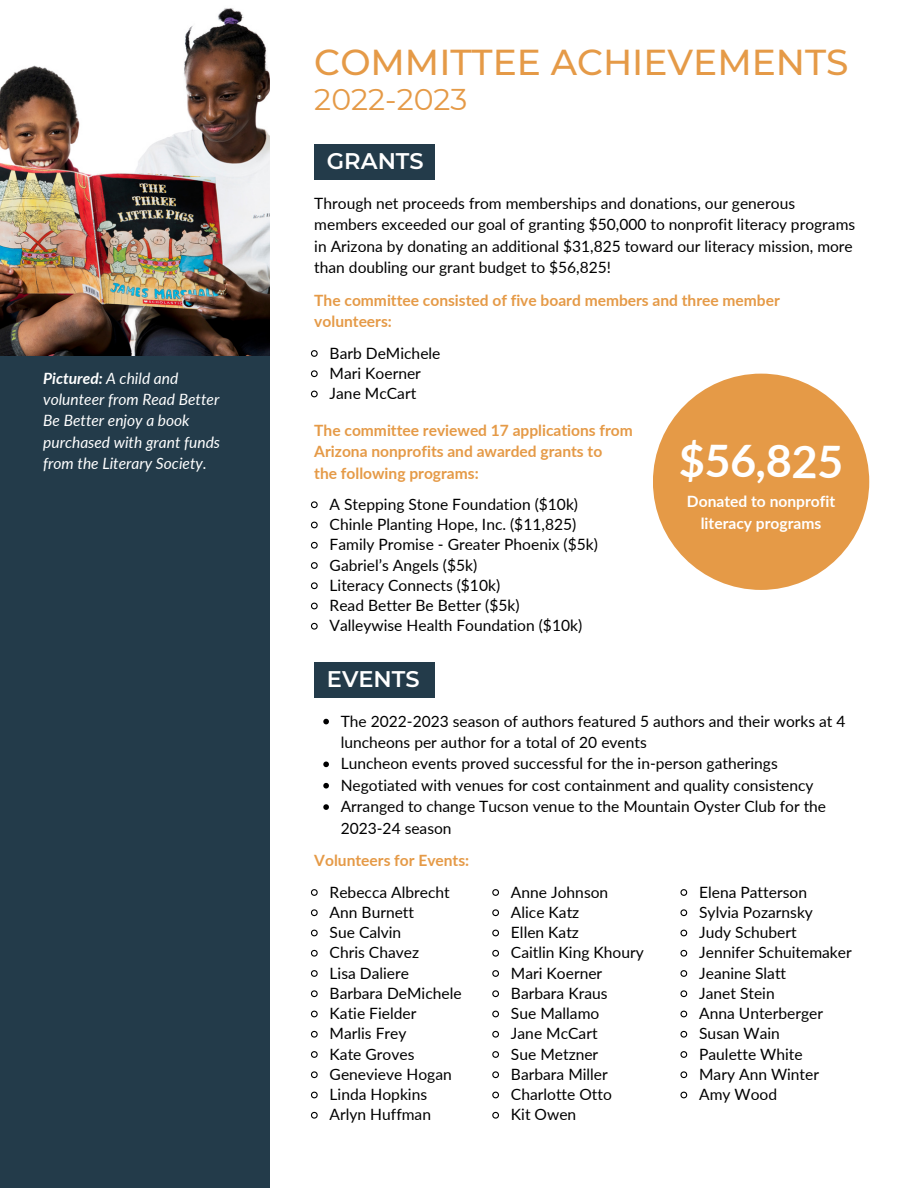
<style>
.page{position:relative;width:918px;height:1188px;background:#fff}
.page>*{position:absolute;margin:0;border:0;box-sizing:border-box;transform-origin:0 0}
.t1{font:700 45px "Lato";color:#fff}
.t2{font:500 36px "Montserrat";color:#e59a47}
.t3{font:30px "Montserrat";color:#e59a47}
.t4{font:600 22.5px "Montserrat";color:#fff}
.t5{font:15.6px "Lato";color:#000}
.t6{font:15.6px/21.3px "Lato";color:#000001}
.t7{font:700 15.6px/21.3px "Lato";color:#e59a47}
.t8{font:italic 15.6px/21.3px "Lato";color:#fff}
.t9{font:700 15.6px/21.3px "Lato";color:#fff;text-align:center}
.s1{font-weight:700}
</style>
<div class="page">
<div style="left:0;top:0;width:270px;height:1188px;background:#233b4a"></div>
<img style="left:0;top:0;width:270px;height:355px">
<div style="left:314px;top:144px;width:121px;height:36px;background:#233b4a"></div>
<svg style="left:310px;top:350px;width:8px;height:7px"></svg>
<svg style="left:310px;top:370px;width:8px;height:8px"></svg>
<svg style="left:311px;top:390px;width:7px;height:8px"></svg>
<svg style="left:310px;top:501px;width:8px;height:8px"></svg>
<svg style="left:311px;top:521px;width:7px;height:8px"></svg>
<svg style="left:310px;top:541px;width:8px;height:8px"></svg>
<svg style="left:310px;top:562px;width:8px;height:7px"></svg>
<svg style="left:310px;top:582px;width:8px;height:8px"></svg>
<svg style="left:311px;top:602px;width:7px;height:8px"></svg>
<svg style="left:310px;top:622px;width:8px;height:8px"></svg>
<svg style="left:323px;top:719px;width:6px;height:5px"></svg>
<svg style="left:323px;top:762px;width:6px;height:5px"></svg>
<svg style="left:323px;top:783px;width:6px;height:6px"></svg>
<svg style="left:323px;top:804px;width:6px;height:6px"></svg>
<div style="left:314px;top:662px;width:121px;height:36px;background:#233b4a"></div>
<svg style="left:492px;top:889px;width:7px;height:7px"></svg>
<svg style="left:492px;top:909px;width:7px;height:8px"></svg>
<svg style="left:492px;top:929px;width:7px;height:8px"></svg>
<svg style="left:492px;top:949px;width:7px;height:8px"></svg>
<svg style="left:492px;top:970px;width:7px;height:7px"></svg>
<svg style="left:492px;top:990px;width:7px;height:8px"></svg>
<svg style="left:492px;top:1010px;width:7px;height:8px"></svg>
<svg style="left:492px;top:1030px;width:7px;height:8px"></svg>
<svg style="left:492px;top:1051px;width:7px;height:7px"></svg>
<svg style="left:492px;top:1071px;width:7px;height:8px"></svg>
<svg style="left:492px;top:1091px;width:7px;height:8px"></svg>
<svg style="left:492px;top:1111px;width:7px;height:8px"></svg>
<svg style="left:680px;top:889px;width:8px;height:7px"></svg>
<svg style="left:680px;top:909px;width:8px;height:8px"></svg>
<svg style="left:680px;top:929px;width:8px;height:8px"></svg>
<svg style="left:680px;top:949px;width:8px;height:8px"></svg>
<svg style="left:680px;top:970px;width:8px;height:7px"></svg>
<svg style="left:680px;top:990px;width:8px;height:8px"></svg>
<svg style="left:680px;top:1010px;width:8px;height:8px"></svg>
<svg style="left:680px;top:1030px;width:8px;height:8px"></svg>
<svg style="left:680px;top:1051px;width:8px;height:7px"></svg>
<svg style="left:680px;top:1071px;width:8px;height:8px"></svg>
<svg style="left:680px;top:1091px;width:8px;height:8px"></svg>
<svg style="left:310px;top:889px;width:8px;height:7px"></svg>
<svg style="left:310px;top:909px;width:8px;height:8px"></svg>
<svg style="left:311px;top:929px;width:7px;height:8px"></svg>
<svg style="left:310px;top:949px;width:8px;height:8px"></svg>
<svg style="left:310px;top:970px;width:8px;height:7px"></svg>
<svg style="left:310px;top:990px;width:8px;height:8px"></svg>
<svg style="left:311px;top:1010px;width:7px;height:8px"></svg>
<svg style="left:310px;top:1030px;width:8px;height:8px"></svg>
<svg style="left:310px;top:1051px;width:8px;height:7px"></svg>
<svg style="left:310px;top:1071px;width:8px;height:8px"></svg>
<svg style="left:311px;top:1091px;width:7px;height:8px"></svg>
<svg style="left:310px;top:1111px;width:8px;height:8px"></svg>
<div style="left:653px;top:374px;width:216px;height:216px;background:#e59a47;border-radius:50%"></div>
<p class="t8" style="left:43px;top:367px;width:178px"><span class="s1">Pictured:</span> A child and volunteer from Read Better<br>Be Better enjoy a book purchased with grant funds from the Literary Society.</p>
<p class="t2" style="left:314px;top:40px;width:536px">COMMITTEE ACHIEVEMENTS</p>
<p class="t3" style="left:314px;top:81px;width:155px">2022-2023</p>
<p class="t4" style="left:327px;top:147px;width:98px">GRANTS</p>
<p class="t6" style="left:314px;top:192px;width:542px">Through net proceeds from memberships and donations, our generous members exceeded our goal of granting $50,000 to nonprofit literacy programs in Arizona by donating an additional $31,825 toward our literacy mission, more than doubling our grant budget to $56,825!</p>
<p class="t7" style="left:314px;top:289px;width:467px">The committee consisted of five board members and three member volunteers:</p>
<p class="t5" style="left:330px;top:343px;width:112px">Barb DeMichele</p>
<p class="t5" style="left:330px;top:363px;width:93px">Mari Koerner</p>
<p class="t5" style="left:330px;top:384px;width:88px">Jane McCart</p>
<p class="t7" style="left:314px;top:419px;width:320px">The committee reviewed 17 applications from</p>
<p class="t7" style="left:314px;top:441px;width:289px">Arizona nonprofits and awarded grants to</p>
<p class="t7" style="left:314px;top:462px;width:166px">the following programs:</p>
<p class="t5" style="left:330px;top:494px;width:250px">A Stepping Stone Foundation ($10k)</p>
<p class="t5" style="left:330px;top:515px;width:248px">Chinle Planting Hope, Inc. ($11,825)</p>
<p class="t5" style="left:330px;top:535px;width:270px">Family Promise - Greater Phoenix ($5k)</p>
<p class="t5" style="left:330px;top:555px;width:149px">Gabriel’s Angels ($5k)</p>
<p class="t5" style="left:330px;top:575px;width:172px">Literacy Connects ($10k)</p>
<p class="t5" style="left:330px;top:596px;width:191px">Read Better Be Better ($5k)</p>
<p class="t5" style="left:330px;top:616px;width:254px">Valleywise Health Foundation ($10k)</p>
<p class="t4" style="left:327px;top:665px;width:94px">EVENTS</p>
<p class="t1" style="left:679px;top:433px;width:166px">$56,825</p>
<p class="t9" style="left:687px;top:490px;width:150px">Donated to nonprofit literacy programs</p>
<p class="t6" style="left:341px;top:710px;width:506px">The 2022-2023 season of authors featured 5 authors and their works at 4 luncheons per author for a total of 20 events</p>
<p class="t6" style="left:341px;top:753px;width:439px">Luncheon events proved successful for the in-person gatherings</p>
<p class="t6" style="left:341px;top:774px;width:474px">Negotiated with venues for cost containment and quality consistency</p>
<p class="t6" style="left:341px;top:795px;width:487px">Arranged to change Tucson venue to the Mountain Oyster Club for the<br>2023-24 season</p>
<p class="t7" style="left:314px;top:849px;width:156px">Volunteers for Events:</p>
<p class="t5" style="left:330px;top:882px;width:122px">Rebecca Albrecht</p>
<p class="t5" style="left:330px;top:902px;width:86px">Ann Burnett</p>
<p class="t5" style="left:330px;top:923px;width:73px">Sue Calvin</p>
<p class="t5" style="left:330px;top:943px;width:91px">Chris Chavez</p>
<p class="t5" style="left:330px;top:963px;width:81px">Lisa Daliere</p>
<p class="t5" style="left:330px;top:983px;width:133px">Barbara DeMichele</p>
<p class="t5" style="left:330px;top:1004px;width:88px">Katie Fielder</p>
<p class="t5" style="left:330px;top:1024px;width:78px">Marlis Frey</p>
<p class="t5" style="left:330px;top:1044px;width:86px">Kate Groves</p>
<p class="t5" style="left:330px;top:1064px;width:124px">Genevieve Hogan</p>
<p class="t5" style="left:330px;top:1085px;width:99px">Linda Hopkins</p>
<p class="t5" style="left:330px;top:1105px;width:103px">Arlyn Huffman</p>
<p class="t5" style="left:511px;top:882px;width:99px">Anne Johnson</p>
<p class="t5" style="left:511px;top:902px;width:70px">Alice Katz</p>
<p class="t5" style="left:511px;top:923px;width:70px">Ellen Katz</p>
<p class="t5" style="left:511px;top:943px;width:134px">Caitlin King Khoury</p>
<p class="t5" style="left:511px;top:963px;width:93px">Mari Koerner</p>
<p class="t5" style="left:511px;top:983px;width:98px">Barbara Kraus</p>
<p class="t5" style="left:511px;top:1004px;width:90px">Sue Mallamo</p>
<p class="t5" style="left:511px;top:1024px;width:88px">Jane McCart</p>
<p class="t5" style="left:511px;top:1044px;width:89px">Sue Metzner</p>
<p class="t5" style="left:511px;top:1064px;width:98px">Barbara Miller</p>
<p class="t5" style="left:511px;top:1085px;width:102px">Charlotte Otto</p>
<p class="t5" style="left:511px;top:1105px;width:67px">Kit Owen</p>
<p class="t5" style="left:699px;top:882px;width:109px">Elena Patterson</p>
<p class="t5" style="left:699px;top:902px;width:115px">Sylvia Pozarnsky</p>
<p class="t5" style="left:699px;top:923px;width:99px">Judy Schubert</p>
<p class="t5" style="left:699px;top:943px;width:154px">Jennifer Schuitemaker</p>
<p class="t5" style="left:699px;top:963px;width:88px">Jeanine Slatt</p>
<p class="t5" style="left:699px;top:983px;width:77px">Janet Stein</p>
<p class="t5" style="left:699px;top:1004px;width:126px">Anna Unterberger</p>
<p class="t5" style="left:699px;top:1024px;width:82px">Susan Wain</p>
<p class="t5" style="left:699px;top:1044px;width:105px">Paulette White</p>
<p class="t5" style="left:699px;top:1064px;width:121px">Mary Ann Winter</p>
<p class="t5" style="left:699px;top:1085px;width:79px">Amy Wood</p>
</div>
